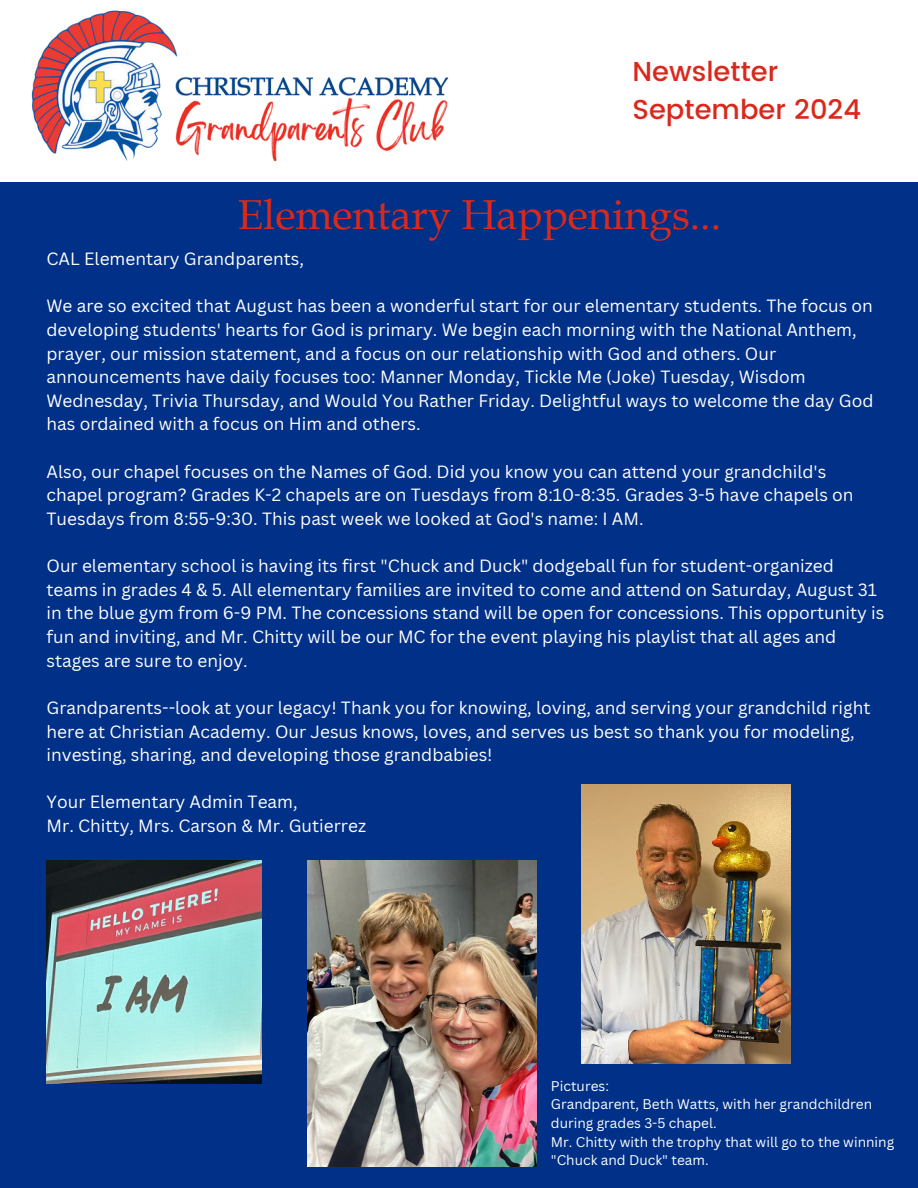
<style>
.page{position:relative;width:918px;height:1188px;background:#003087}
.page>*{position:absolute;margin:0;border:0;box-sizing:border-box;transform-origin:0 0}
.t1{font:41.85px "Book Antiqua";color:#da291c}
.t2{font:500 27.3px/38.2px "Poppins";color:#da291c}
.t3{font:17.25px/23.7px "Canva Sans";color:#fff}
.t4{font:13.65px/18.8px "Canva Sans";color:#fff}
</style>
<div class="page">
<div style="left:0;top:0;width:918px;height:182px;background:#fff"></div>
<img style="left:31px;top:10px;width:418px;height:152px">
<img style="left:582px;top:784px;width:209px;height:279px">
<img style="left:307px;top:861px;width:230px;height:306px">
<img style="left:47px;top:861px;width:214px;height:222px">
<h2 class="t2" style="left:633px;top:53px;width:230px">Newsletter<br>September 2024</h2>
<h1 class="t1" style="left:238px;top:186px;width:485px">Elementary Happenings...</h1>
<p class="t3" style="left:47px;top:247px;width:259px">CAL Elementary Grandparents,</p>
<p class="t3" style="left:47px;top:294px;width:828px">We are so excited that August has been a wonderful start for our elementary students. The focus on developing students' hearts for God is primary. We begin each morning with the National Anthem, prayer, our mission statement, and a focus on our relationship with God and others. Our announcements have daily focuses too: Manner Monday, Tickle Me (Joke) Tuesday, Wisdom Wednesday, Trivia Thursday, and Would You Rather Friday. Delightful ways to welcome the day God has ordained with a focus on Him and others.</p>
<p class="t3" style="left:47px;top:460px;width:809px">Also, our chapel focuses on the Names of God. Did you know you can attend your grandchild's chapel program? Grades K-2 chapels are on Tuesdays from 8:10-8:35. Grades 3-5 have chapels on<br>Tuesdays from 8:55-9:30. This past week we looked at God's name: I AM.</p>
<p class="t3" style="left:47px;top:554px;width:839px">Our elementary school is having its first "Chuck and Duck" dodgeball fun for student-organized teams in grades 4 &amp; 5. All elementary families are invited to come and attend on Saturday, August 31 in the blue gym from 6-9 PM. The concessions stand will be open for concessions. This opportunity is fun and inviting, and Mr. Chitty will be our MC for the event playing his playlist that all ages and stages are sure to enjoy.</p>
<p class="t3" style="left:47px;top:696px;width:825px">Grandparents--look at your legacy! Thank you for knowing, loving, and serving your grandchild right here at Christian Academy. Our Jesus knows, loves, and serves us best so thank you for modeling, investing, sharing, and developing those grandbabies!</p>
<p class="t3" style="left:47px;top:790px;width:321px">Your Elementary Admin Team,<br>Mr. Chitty, Mrs. Carson &amp; Mr. Gutierrez</p>
<p class="t4" style="left:551px;top:1076px;width:345px">Pictures:<br>Grandparent, Beth Watts, with her grandchildren during grades 3-5 chapel.<br>Mr. Chitty with the trophy that will go to the winning "Chuck and Duck" team.</p>
</div>
